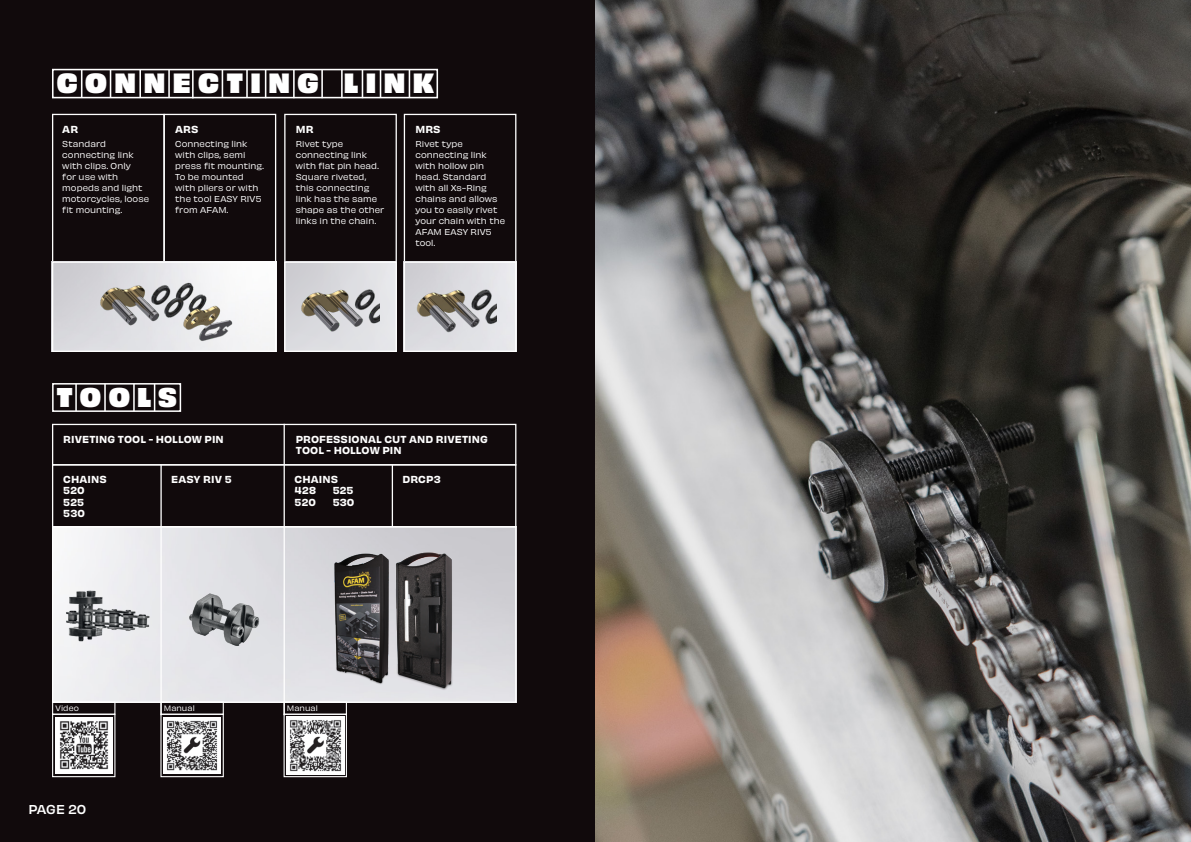
<style>
.page{position:relative;width:1191px;height:842px;background:#110a0c}
.page>*{position:absolute;margin:0;border:0;box-sizing:border-box;transform-origin:0 0}
.t1{font:26px "Obviously Blck";letter-spacing:.29em;color:#fff}
.t2{font:25.3px "Obviously Blck";letter-spacing:.29em;color:#fff}
.t3{font:500 12px "Obviously";letter-spacing:-.015em;color:#fff}
.t4{font:9.5px/11.4px "Obviously Semi";letter-spacing:.01em;color:#fff}
.t5{font:8px/11px "Obviously";letter-spacing:.005em;color:#fff}
.t6{font:7.3px "Obviously";letter-spacing:.005em;color:#fff}
</style>
<div class="page">
<div style="left:52px;top:69px;width:386px;height:29px;border:2px solid #fff"></div>
<svg style="left:110px;top:69px;width:1px;height:29px"></svg>
<svg style="left:81px;top:69px;width:1px;height:29px"></svg>
<hr style="left:139px;top:69px;width:2px;height:29px;background:#fff">
<hr style="left:168px;top:69px;width:2px;height:29px;background:#fff">
<hr style="left:192px;top:70px;width:2px;height:28px;background:#fff">
<svg style="left:222px;top:69px;width:1px;height:29px"></svg>
<hr style="left:246px;top:69px;width:2px;height:29px;background:#fff">
<svg style="left:265px;top:70px;width:1px;height:28px"></svg>
<hr style="left:293px;top:70px;width:2px;height:28px;background:#fff">
<hr style="left:321px;top:70px;width:2px;height:28px;background:#fff">
<hr style="left:341px;top:70px;width:2px;height:28px;background:#fff">
<svg style="left:362px;top:70px;width:1px;height:28px"></svg>
<svg style="left:380px;top:69px;width:1px;height:29px"></svg>
<svg style="left:409px;top:69px;width:1px;height:29px"></svg>
<div style="left:52px;top:114px;width:113px;height:161px;border:1px solid #fff"></div>
<div style="left:164px;top:114px;width:112px;height:161px;border:1px solid #fff"></div>
<div style="left:284px;top:114px;width:113px;height:161px;border:1px solid #fff"></div>
<div style="left:404px;top:114px;width:112px;height:161px;border:1px solid #fff"></div>
<img style="left:54px;top:264px;width:220px;height:86px">
<div style="left:52px;top:262px;width:224px;height:90px;border:1px solid #fff"></div>
<img style="left:99px;top:282px;width:134px;height:60px">
<img style="left:286px;top:264px;width:109px;height:86px">
<div style="left:284px;top:262px;width:113px;height:90px;border:1px solid #fff"></div>
<img style="left:299px;top:286px;width:81px;height:52px">
<img style="left:406px;top:264px;width:108px;height:86px">
<div style="left:404px;top:262px;width:112px;height:90px;border:1px solid #fff"></div>
<img style="left:415px;top:286px;width:81px;height:52px">
<img style="left:54px;top:528px;width:460px;height:173px">
<div style="left:52px;top:383px;width:129px;height:29px;border:2px solid #fff"></div>
<div style="left:52px;top:424px;width:464px;height:41px;border:1px solid #fff"></div>
<div style="left:52px;top:464px;width:464px;height:63px;border:1px solid #fff"></div>
<hr style="left:104px;top:384px;width:2px;height:27px;background:#fff">
<hr style="left:75px;top:384px;width:2px;height:27px;background:#fff">
<hr style="left:133px;top:384px;width:2px;height:27px;background:#fff">
<svg style="left:154px;top:384px;width:1px;height:27px"></svg>
<hr style="left:160px;top:465px;width:2px;height:250px;background:#fff">
<hr style="left:283px;top:424px;width:2px;height:291px;background:#fff">
<hr style="left:392px;top:464px;width:1px;height:63px;background:#fff">
<img style="left:52px;top:577px;width:108px;height:75px">
<img style="left:162px;top:581px;width:122px;height:82px">
<img style="left:303px;top:532px;width:60px;height:166px">
<img style="left:363px;top:532px;width:117px;height:171px">
<div style="left:52px;top:714px;width:63px;height:63px;border:1px solid #fff"></div>
<div style="left:52px;top:701px;width:63px;height:14px;border:1px solid #fff"></div>
<div style="left:160px;top:701px;width:64px;height:14px;border:1px solid #fff"></div>
<div style="left:283px;top:701px;width:64px;height:14px;border:1px solid #fff"></div>
<div style="left:160px;top:714px;width:64px;height:63px;border:1px solid #fff"></div>
<div style="left:283px;top:714px;width:64px;height:63px;border:1px solid #fff"></div>
<img style="left:55px;top:717px;width:57px;height:56px">
<img style="left:164px;top:717px;width:56px;height:56px">
<img style="left:286px;top:716px;width:58px;height:58px">
<img style="left:595px;top:0;width:596px;height:842px">
<h1 class="t1" style="left:57px;top:63px;width:379px">CONNECTING LINK</h1>
<p class="t4" style="left:62px;top:123px;width:17px">AR</p>
<p class="t5" style="left:62px;top:137px;width:88px">Standard connecting link with clips. Only<br>for use with mopeds and light motorcycles, loose fit mounting.</p>
<p class="t4" style="left:175px;top:123px;width:25px">ARS</p>
<p class="t5" style="left:175px;top:137px;width:90px">Connecting link with clips, semi press fit mounting.<br>To be mounted with pliers or with the tool EASY RIV5 from AFAM.</p>
<p class="t4" style="left:415px;top:123px;width:27px">MRS</p>
<p class="t5" style="left:415px;top:137px;width:91px">Rivet type connecting link with hollow pin head. Standard with all Xs-Ring chains and allows you to easily rivet your chain with the<br>AFAM EASY RIV5 tool.</p>
<p class="t4" style="left:296px;top:123px;width:19px">MR</p>
<p class="t5" style="left:296px;top:137px;width:90px">Rivet type connecting link with flat pin head.<br>Square riveted, this connecting link has the same shape as the other links in the chain.</p>
<h2 class="t2" style="left:57px;top:377px;width:122px">TOOLS</h2>
<p class="t4" style="left:63px;top:433px;width:162px">RIVETING TOOL - HOLLOW PIN</p>
<p class="t4" style="left:63px;top:473px;width:45px">CHAINS<br>520<br>525<br>530</p>
<p class="t4" style="left:296px;top:433px;width:194px">PROFESSIONAL CUT AND RIVETING<br>TOOL - HOLLOW PIN</p>
<p class="t4" style="left:333px;top:484px;width:23px">525<br>530</p>
<p class="t4" style="left:294px;top:473px;width:45px">CHAINS<br>428<br>520</p>
<p class="t4" style="left:171px;top:473px;width:62px">EASY RIV 5</p>
<p class="t4" style="left:402px;top:473px;width:40px">DRCP3</p>
<p class="t6" style="left:55px;top:703px;width:25px">Video</p>
<p class="t6" style="left:164px;top:703px;width:32px">Manual</p>
<p class="t6" style="left:287px;top:703px;width:32px">Manual</p>
<h3 class="t3" style="left:28px;top:800px;width:59px">PAGE 20</h3>
</div>
